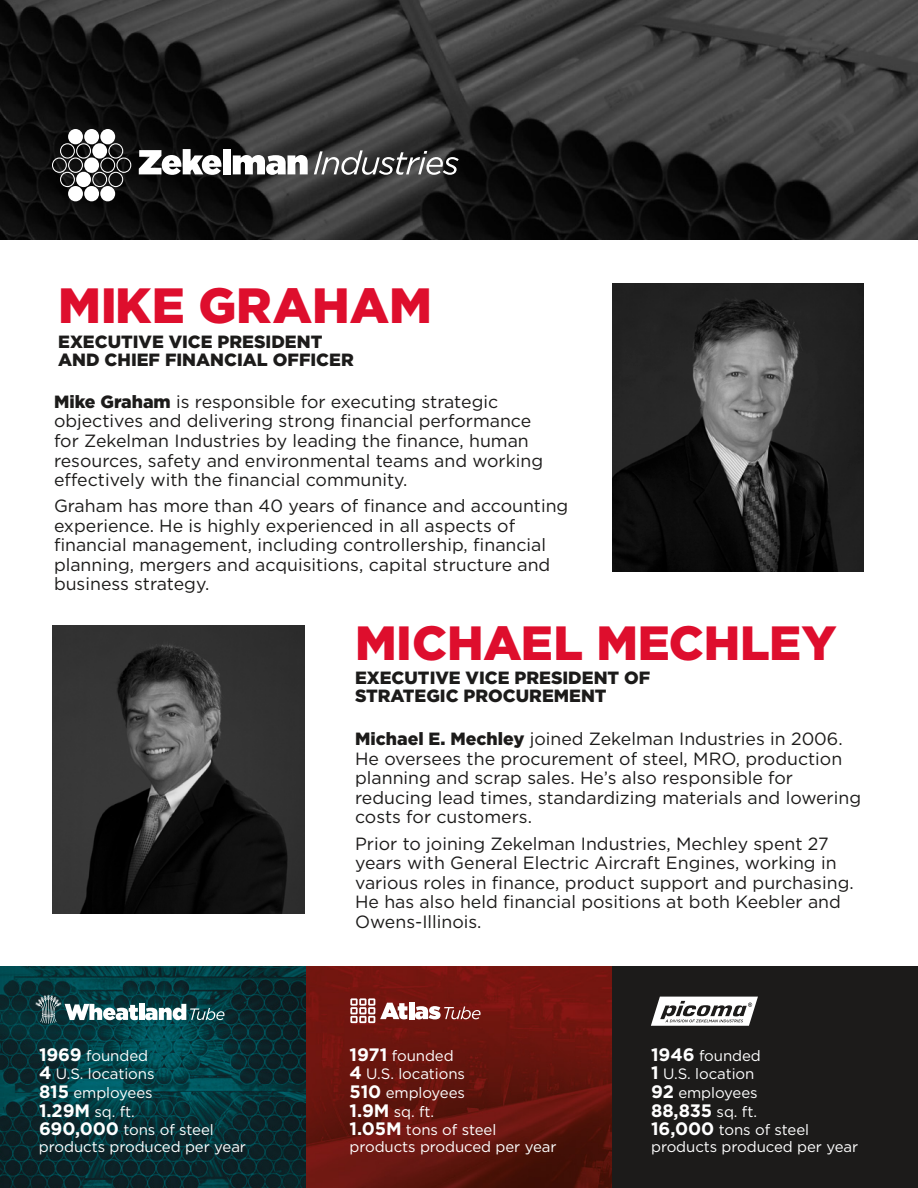
<style>
.page{position:relative;width:918px;height:1188px;background:#fff}
.page>*{position:absolute;margin:0;border:0;box-sizing:border-box;transform-origin:0 0}
.t1{font:900 49.5px "Gotham";color:#de0e2d}
.t2{font:900 48px "Gotham";letter-spacing:-.005em;color:#de0e2d}
.t3{font:700 18px "Gotham";color:#fff}
.t4{font:17.7px/19.5px "Gotham";color:#1c1b1a}
.t5{font:900 17.7px/18px "Gotham";color:#1c1b1a}
.t6{font:15px/18.6px "Gotham";letter-spacing:-.005em;color:#fff}
.s1{font-weight:900}
.s2{font-weight:700;font-size:18px}
.s3{font-weight:400;font-size:15px}
</style>
<div class="page">
<img style="left:0;top:0;width:918px;height:240px">
<div style="left:68px;top:129px;width:15px;height:15px;background:#fff;border-radius:50%"></div>
<div style="left:84px;top:129px;width:15px;height:15px;background:#fff;border-radius:50%"></div>
<div style="left:100px;top:129px;width:15px;height:15px;background:#fff;border-radius:50%"></div>
<div style="left:68px;top:186px;width:15px;height:15px;background:#fff;border-radius:50%"></div>
<div style="left:84px;top:186px;width:15px;height:15px;background:#fff;border-radius:50%"></div>
<div style="left:100px;top:186px;width:15px;height:15px;background:#fff;border-radius:50%"></div>
<svg style="left:52px;top:143px;width:79px;height:44px"></svg>
<svg style="left:314px;top:150px;width:145px;height:25px"></svg>
<svg style="left:139px;top:149px;width:82px;height:26px"></svg>
<div style="left:223px;top:149px;width:8px;height:25px;background:#fff"></div>
<svg style="left:233px;top:155px;width:75px;height:20px"></svg>
<div style="left:612px;top:966px;width:306px;height:222px;background:#1c1b1a"></div>
<img style="left:0;top:966px;width:306px;height:222px">
<svg style="left:306px;top:966px;width:306px;height:222px;fill:#6d150f"></svg>
<div style="left:409px;top:1002px;width:5px;height:17px;background:#fff"></div>
<svg style="left:415px;top:1006px;width:66px;height:13px"></svg>
<svg style="left:350px;top:998px;width:57px;height:25px"></svg>
<svg style="left:35px;top:995px;width:103px;height:29px"></svg>
<div style="left:139px;top:1004px;width:5px;height:16px;background:#fff"></div>
<svg style="left:145px;top:1004px;width:80px;height:16px"></svg>
<svg style="left:651px;top:997px;width:107px;height:29px"></svg>
<img style="left:612px;top:284px;width:252px;height:287px">
<img style="left:52px;top:626px;width:252px;height:288px">
<h1 class="t1" style="left:58px;top:272px;width:375px">MIKE GRAHAM</h1>
<p class="t5" style="left:58px;top:333px;width:297px">EXECUTIVE VICE PRESIDENT<br>AND CHIEF FINANCIAL OFFICER</p>
<p class="t4" style="left:54px;top:392px;width:491px"><span class="s1">Mike Graham</span> is responsible for executing strategic objectives and delivering strong financial performance for Zekelman Industries by leading the finance, human resources, safety and environmental teams and working effectively with the financial community.</p>
<p class="t4" style="left:54px;top:496px;width:516px">Graham has more than 40 years of finance and accounting experience. He is highly experienced in all aspects of financial management, including controllership, financial planning, mergers and acquisitions, capital structure and business strategy.</p>
<h2 class="t2" style="left:355px;top:610px;width:483px">MICHAEL MECHLEY</h2>
<p class="t5" style="left:355px;top:669px;width:297px">EXECUTIVE VICE PRESIDENT OF<br>STRATEGIC PROCUREMENT</p>
<p class="t6" style="left:39px;top:1046px;width:176px"><span class="s2">1969</span> founded<br><span class="s2">4</span> U.S. locations<br><span class="s2">815</span> employees<br><span class="s2">1.29M</span> sq. ft.<br><span class="s2">690,000</span> tons of steel</p>
<p class="t6" style="left:39px;top:1137px;width:209px">products produced per year</p>
<p class="t4" style="left:355px;top:729px;width:507px"><span class="s1">Michael E. Mechley</span> joined Zekelman Industries in 2006.<br>He oversees the procurement of steel, MRO, production planning and scrap sales. He’s also responsible for reducing lead times, standardizing materials and lowering costs for customers.</p>
<p class="t4" style="left:355px;top:833px;width:500px">Prior to joining Zekelman Industries, Mechley spent 27 years with General Electric Aircraft Engines, working in various roles in finance, product support and purchasing.<br>He has also held financial positions at both Keebler and Owens-Illinois.</p>
<p class="t6" style="left:350px;top:1046px;width:148px"><span class="s2">1971</span> founded<br><span class="s2">4</span> U.S. locations<br><span class="s2">510</span> employees<br><span class="s2">1.9M</span> sq. ft.<br><span class="s2">1.05M</span> tons of steel</p>
<p class="t6" style="left:350px;top:1137px;width:209px">products produced per year</p>
<p class="t6" style="left:651px;top:1046px;width:111px"><span class="s2">1946</span> founded<br><span class="s2">1</span> U.S. location<br><span class="s2">92</span> employees</p>
<p class="t3" style="left:651px;top:1098px;width:107px">88,835 <span class="s3">sq. ft.</span></p>
<p class="t6" style="left:651px;top:1121px;width:209px;line-height:16.5px"><span class="s2">16,000</span> tons of steel products produced per year</p>
</div>
